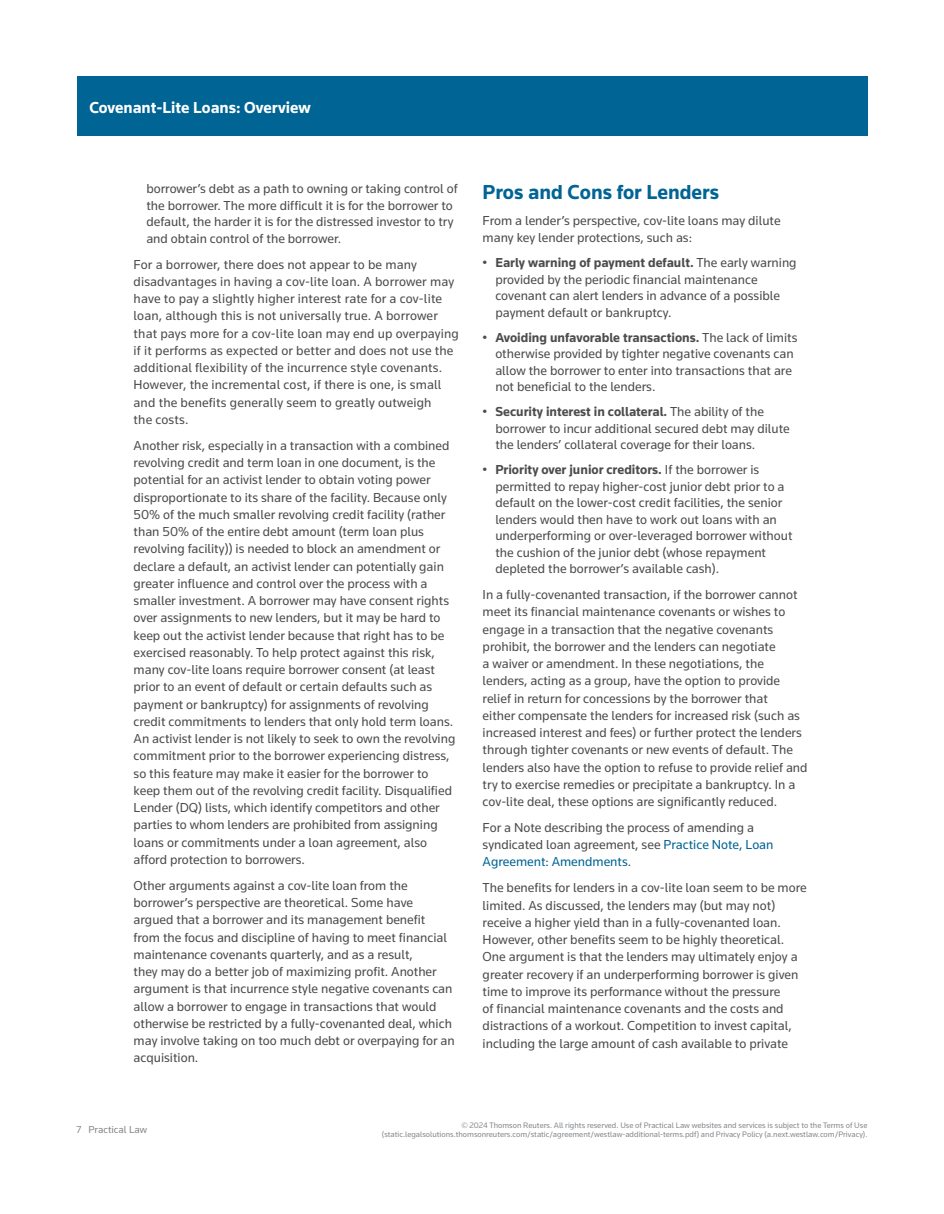
<style>
.page{position:relative;width:944px;height:1214px;background:#fff}
.page>*{position:absolute;margin:0;border:0;box-sizing:border-box;transform-origin:0 0}
.t1{font:700 21px "Knowledge";color:#006494}
.t2{font:700 16.5px "Knowledge";color:#fff}
.t3{font:13.5px/17.2px "Knowledge";color:#4b4c4d}
.t4{font:10.5px "Knowledge";color:#86888b}
.t5{font:8.25px/9.8px "Knowledge";color:#86888b;text-align:right}
.s1{font-weight:700}
.s2{color:#006494}
</style>
<div class="page">
<div style="left:77px;top:77px;width:790px;height:59px;background:#006494"></div>
<p class="t2" style="left:89px;top:97px;width:223px">Covenant-Lite Loans: Overview</p>
<p class="t3" style="left:146px;top:180px;width:313px;line-height:16.5px">borrower’s debt as a path to owning or taking control of the borrower. The more difficult it is for the borrower to default, the harder it is for the distressed investor to try and obtain control of the borrower.</p>
<p class="t3" style="left:134px;top:255px;width:327px">For a borrower, there does not appear to be many disadvantages in having a cov-lite loan. A borrower may have to pay a slightly higher interest rate for a cov-lite loan, although this is not universally true. A borrower that pays more for a cov-lite loan may end up overpaying if it performs as expected or better and does not use the additional flexibility of the incurrence style covenants.<br>However, the incremental cost, if there is one, is small and the benefits generally seem to greatly outweigh<br>the costs.</p>
<p class="t3" style="left:134px;top:436px;width:323px">Another risk, especially in a transaction with a combined revolving credit and term loan in one document, is the potential for an activist lender to obtain voting power disproportionate to its share of the facility. Because only 50% of the much smaller revolving credit facility (rather than 50% of the entire debt amount (term loan plus revolving facility)) is needed to block an amendment or declare a default, an activist lender can potentially gain greater influence and control over the process with a smaller investment. A borrower may have consent rights over assignments to new lenders, but it may be hard to keep out the activist lender because that right has to be exercised reasonably. To help protect against this risk, many cov-lite loans require borrower consent (at least prior to an event of default or certain defaults such as payment or bankruptcy) for assignments of revolving credit commitments to lenders that only hold term loans.<br>An activist lender is not likely to seek to own the revolving commitment prior to the borrower experiencing distress, so this feature may make it easier for the borrower to keep them out of the revolving credit facility. Disqualified Lender (DQ) lists, which identify competitors and other parties to whom lenders are prohibited from assigning loans or commitments under a loan agreement, also afford protection to borrowers.</p>
<p class="t3" style="left:134px;top:876px;width:323px">Other arguments against a cov-lite loan from the borrower’s perspective are theoretical. Some have argued that a borrower and its management benefit from the focus and discipline of having to meet financial maintenance covenants quarterly, and as a result,<br>they may do a better job of maximizing profit. Another argument is that incurrence style negative covenants can allow a borrower to engage in transactions that would otherwise be restricted by a fully-covenanted deal, which may involve taking on too much debt or overpaying for an acquisition.</p>
<h1 class="t1" style="left:482px;top:179px;width:238px">Pros and Cons for Lenders</h1>
<p class="t3" style="left:482px;top:212px;width:299px">From a lender’s perspective, cov-lite loans may dilute many key lender protections, such as:</p>
<p class="t3" style="left:495px;top:254px;width:303px;line-height:16.5px;text-indent:-13px">• <span class="s1">Early warning of payment default.</span> The early warning provided by the periodic financial maintenance covenant can alert lenders in advance of a possible payment default or bankruptcy.</p>
<p class="t3" style="left:495px;top:329px;width:303px;line-height:16.5px;text-indent:-13px">• <span class="s1">Avoiding unfavorable transactions.</span> The lack of limits otherwise provided by tighter negative covenants can allow the borrower to enter into transactions that are not beneficial to the lenders.</p>
<p class="t3" style="left:495px;top:403px;width:296px;line-height:16.5px;text-indent:-13px">• <span class="s1">Security interest in collateral.</span> The ability of the borrower to incur additional secured debt may dilute the lenders’ collateral coverage for their loans.</p>
<p class="t3" style="left:495px;top:461px;width:298px;line-height:16.5px;text-indent:-13px">• <span class="s1">Priority over junior creditors.</span> If the borrower is permitted to repay higher-cost junior debt prior to a default on the lower-cost credit facilities, the senior lenders would then have to work out loans with an underperforming or over-leveraged borrower without the cushion of the junior debt (whose repayment depleted the borrower’s available cash).</p>
<p class="t3" style="left:482px;top:585px;width:326px">In a fully-covenanted transaction, if the borrower cannot meet its financial maintenance covenants or wishes to engage in a transaction that the negative covenants prohibit, the borrower and the lenders can negotiate<br>a waiver or amendment. In these negotiations, the lenders, acting as a group, have the option to provide relief in return for concessions by the borrower that<br>either compensate the lenders for increased risk (such as increased interest and fees) or further protect the lenders through tighter covenants or new events of default. The lenders also have the option to refuse to provide relief and try to exercise remedies or precipitate a bankruptcy. In a cov-lite deal, these options are significantly reduced.</p>
<p class="t3" style="left:482px;top:818px;width:292px">For a Note describing the process of amending a syndicated loan agreement, see <span class="s2">Practice Note, Loan<br>Agreement: Amendments</span>.</p>
<p class="t3" style="left:482px;top:879px;width:325px">The benefits for lenders in a cov-lite loan seem to be more limited. As discussed, the lenders may (but may not) receive a higher yield than in a fully-covenanted loan.<br>However, other benefits seem to be highly theoretical.<br>One argument is that the lenders may ultimately enjoy a greater recovery if an underperforming borrower is given time to improve its performance without the pressure<br>of financial maintenance covenants and the costs and distractions of a workout. Competition to invest capital, including the large amount of cash available to private</p>
<p class="t4" style="left:77px;top:1123px;width:72px">7 Practical Law</p>
<p class="t5" style="left:382px;top:1119px;width:487px">© 2024 Thomson Reuters. All rights reserved. Use of Practical Law websites and services is subject to the Terms of Use (static.legalsolutions.thomsonreuters.com/static/agreement/westlaw-additional-terms.pdf) and Privacy Policy (a.next.westlaw.com/Privacy).</p>
</div>
